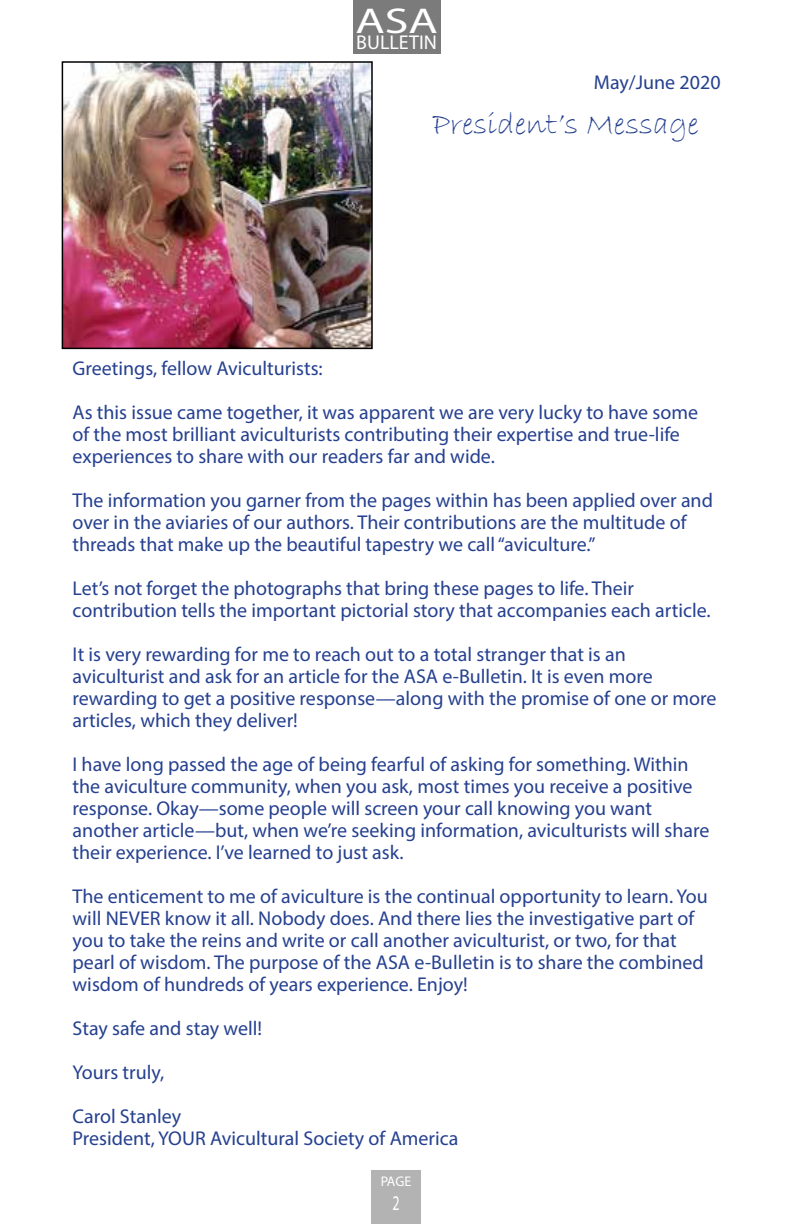
<style>
.page{position:relative;width:792px;height:1224px;background:#fff}
.page>*{position:absolute;margin:0;border:0;box-sizing:border-box;transform-origin:0 0}
.t1{font:36px "Myriad Pro";color:#fff;scale:1.33 1}
.t2{font:32px "Bradley Hand ITC";color:#25408f}
.t3{font:21px "Myriad Pro";color:#fff;scale:.67 1}
.t4{font:20px/22px "Myriad Pro";color:#25408f}
.t5{font:20px "Myriad Pro";color:#fff}
.t6{font:14px "Myriad Pro";color:#fff}
</style>
<div class="page">
<div style="left:353px;top:0;width:88px;height:53px;background:#7b7b7b"></div>
<div style="left:371px;top:1170px;width:50px;height:54px;background:#b3b3b3"></div>
<img style="left:65px;top:64px;width:305px;height:282px">
<div style="left:62px;top:61px;width:311px;height:288px;border:2px solid #000"></div>
<h1 class="t1" style="left:355px;top:-1px;width:63px">ASA</h1>
<p class="t5" style="left:356px;top:30px;width:82px">BULLETIN</p>
<p class="t4" style="left:594px;top:71px;width:128px">May/June 2020</p>
<h2 class="t2" style="left:433px;top:104px;width:268px">President’s Message</h2>
<p class="t4" style="left:73px;top:357px;width:252px">Greetings, fellow Aviculturists:</p>
<p class="t4" style="left:73px;top:401px;width:627px">As this issue came together, it was apparent we are very lucky to have some of the most brilliant aviculturists contributing their expertise and true-life experiences to share with our readers far and wide.</p>
<p class="t4" style="left:73px;top:489px;width:642px">The information you garner from the pages within has been applied over and over in the aviaries of our authors. Their contributions are the multitude of threads that make up the beautiful tapestry we call “aviculture.”</p>
<p class="t4" style="left:73px;top:577px;width:640px">Let’s not forget the photographs that bring these pages to life. Their contribution tells the important pictorial story that accompanies each article.</p>
<p class="t4" style="left:73px;top:643px;width:645px">It is very rewarding for me to reach out to a total stranger that is an aviculturist and ask for an article for the ASA e-Bulletin. It is even more rewarding to get a positive response—along with the promise of one or more articles, which they deliver!</p>
<p class="t4" style="left:73px;top:753px;width:639px">I have long passed the age of being fearful of asking for something. Within the aviculture community, when you ask, most times you receive a positive response. Okay—some people will screen your call knowing you want another article—but, when we’re seeking information, aviculturists will share their experience. I’ve learned to just ask.</p>
<p class="t4" style="left:73px;top:885px;width:637px">The enticement to me of aviculture is the continual opportunity to learn. You will NEVER know it all. Nobody does. And there lies the investigative part of you to take the reins and write or call another aviculturist, or two, for that pearl of wisdom. The purpose of the ASA e-Bulletin is to share the combined wisdom of hundreds of years experience. Enjoy!</p>
<p class="t4" style="left:73px;top:1017px;width:191px">Stay safe and stay well!</p>
<p class="t4" style="left:73px;top:1061px;width:93px">Yours truly,</p>
<p class="t4" style="left:73px;top:1105px;width:387px">Carol Stanley<br>President, YOUR Avicultural Society of America</p>
<p class="t6" style="left:381px;top:1172px;width:32px">PAGE</p>
<p class="t3" style="left:392px;top:1190px;width:12px">2</p>
</div>
